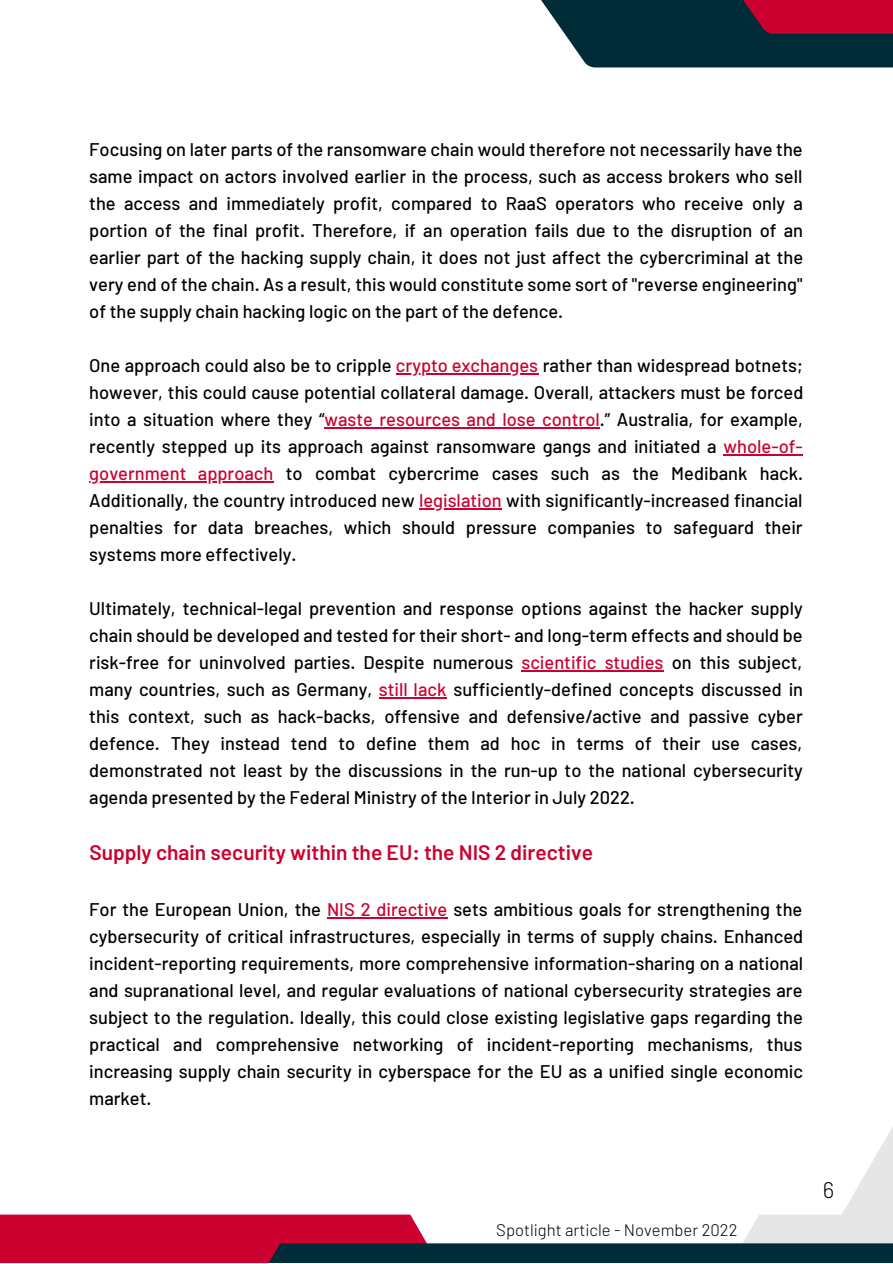
<style>
.page{position:relative;width:893px;height:1264px;background:#fff}
.page>*{position:absolute;margin:0;border:0;box-sizing:border-box;transform-origin:0 0}
.t1{font:300 22.5px "Barlow";color:#000}
.t2{font:600 21px "Barlow";color:#cc0130}
.t3{font:500 18.3px/27px "Barlow";color:#000;text-align:justify}
.t4{font:300 16.65px "Barlow";color:#000}
.s1{color:#cc0130}
</style>
<div class="page">
<svg style="left:541px;top:0;width:351px;height:67px;background:#393143"></svg>
<svg style="left:0;top:1128px;width:892px;height:134px"></svg>
<hr style="left:396px;top:373px;width:142px;height:1px;background:#cc0130">
<hr style="left:324px;top:427px;width:275px;height:1px;background:#cc0130">
<hr style="left:723px;top:454px;width:79px;height:1px;background:#cc0130">
<hr style="left:89px;top:481px;width:184px;height:1px;background:#cc0130">
<hr style="left:419px;top:508px;width:83px;height:1px;background:#cc0130">
<hr style="left:521px;top:670px;width:142px;height:1px;background:#cc0130">
<hr style="left:379px;top:697px;width:67px;height:1px;background:#cc0130">
<hr style="left:327px;top:917px;width:120px;height:1px;background:#cc0130">
<p class="t3" style="left:89px;top:135px;width:715px">Focusing on later parts of the ransomware chain would therefore not necessarily have the same impact on actors involved earlier in the process, such as access brokers who sell the access and immediately profit, compared to RaaS operators who receive only a portion of the final profit. Therefore, if an operation fails due to the disruption of an earlier part of the hacking supply chain, it does not just affect the cybercriminal at the very end of the chain. As a result, this would constitute some sort of "reverse engineering" of the supply chain hacking logic on the part of the defence.</p>
<p class="t3" style="left:89px;top:351px;width:715px">One approach could also be to cripple <span class="s1">crypto exchanges</span> rather than widespread botnets; however, this could cause potential collateral damage. Overall, attackers must be forced into a situation where they “<span class="s1">waste resources and lose control</span>.” Australia, for example, recently stepped up its approach against ransomware gangs and initiated a <span class="s1">whole-of&shy;government approach</span> to combat cybercrime cases such as the Medibank hack.<br>Additionally, the country introduced new <span class="s1">legislation</span> with significantly-increased financial penalties for data breaches, which should pressure companies to safeguard their systems more effectively.</p>
<p class="t3" style="left:89px;top:594px;width:715px">Ultimately, technical-legal prevention and response options against the hacker supply chain should be developed and tested for their short- and long-term effects and should be risk-free for uninvolved parties. Despite numerous <span class="s1">scientific studies</span> on this subject, many countries, such as Germany, <span class="s1">still lack</span> sufficiently-defined concepts discussed in this context, such as hack-backs, offensive and defensive/active and passive cyber defence. They instead tend to define them ad hoc in terms of their use cases, demonstrated not least by the discussions in the run-up to the national cybersecurity agenda presented by the Federal Ministry of the Interior in July 2022.</p>
<p class="t2" style="left:89px;top:838px;width:505px">Supply chain security within the EU: the NIS 2 directive</p>
<p class="t3" style="left:89px;top:895px;width:715px">For the European Union, the <span class="s1">NIS 2 directive</span> sets ambitious goals for strengthening the cybersecurity of critical infrastructures, especially in terms of supply chains. Enhanced incident-reporting requirements, more comprehensive information-sharing on a national and supranational level, and regular evaluations of national cybersecurity strategies are subject to the regulation. Ideally, this could close existing legislative gaps regarding the practical and comprehensive networking of incident-reporting mechanisms, thus increasing supply chain security in cyberspace for the EU as a unified single economic market.</p>
<p class="t4" style="left:496px;top:1219px;width:243px">Spotlight article - November 2022</p>
<p class="t1" style="left:822px;top:1175px;width:13px">6</p>
</div>
